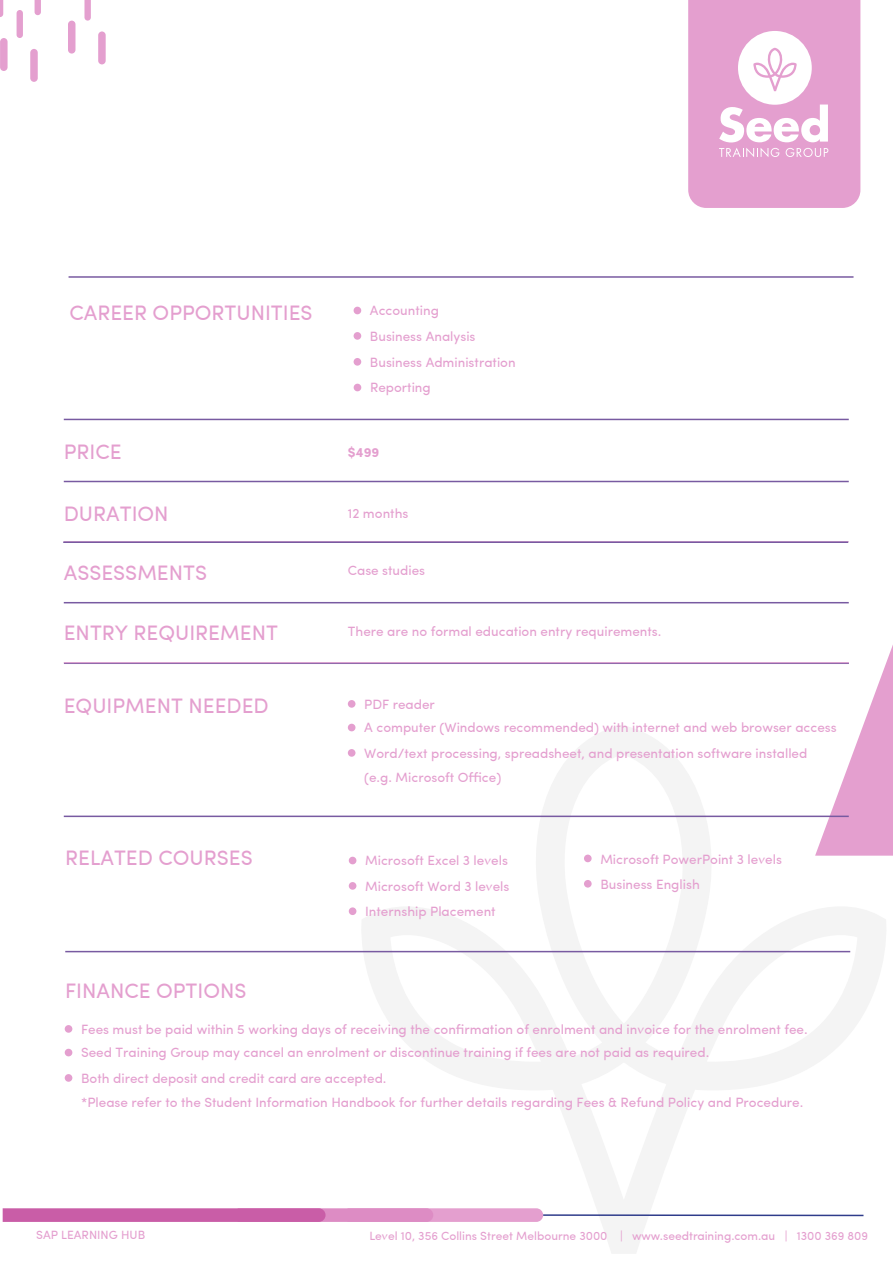
<style>
.page{position:relative;width:893px;height:1263px;background:#fff}
.page>*{position:absolute;margin:0;border:0;box-sizing:border-box;transform-origin:0 0}
.t1{font:21px "Sofia Pro";color:#e49fcf}
.t2{font:13.5px/25.5px "Sofia Pro";color:#e49fcf}
.t3{font:700 13.5px "Sofia Pro";color:#e49fcf}
.t4{font:12px "Sofia Pro";color:#e49fcf}
</style>
<div class="page">
<svg style="left:360px;top:725px;width:526px;height:528px"></svg>
<svg style="left:688px;top:0;width:172px;height:208px"></svg>
<div style="left:17px;top:10px;width:6px;height:28px;background:#e49fcf;border-radius:3px"></div>
<div style="left:0;top:38px;width:8px;height:33px;background:#e49fcf;border-radius:4px"></div>
<svg style="left:0;top:0;width:3px;height:17px"></svg>
<svg style="left:35px;top:0;width:6px;height:15px"></svg>
<div style="left:30px;top:49px;width:8px;height:33px;background:#e49fcf;border-radius:4px"></div>
<svg style="left:84px;top:0;width:7px;height:21px"></svg>
<div style="left:68px;top:21px;width:7px;height:33px;background:#e49fcf;border-radius:4px"></div>
<div style="left:98px;top:31px;width:8px;height:33px;background:#e49fcf;border-radius:4px"></div>
<svg style="left:3px;top:1208px;width:540px;height:14px;background:#d377b6"></svg>
<hr style="left:543px;top:1214px;width:320px;height:2px;background:#2f3c8b">
<svg style="left:815px;top:541px;width:78px;height:315px"></svg>
<hr style="left:64px;top:815px;width:785px;height:2px;background:#785aa1">
<hr style="left:65px;top:951px;width:785px;height:1px;background:#785aa1">
<hr style="left:64px;top:481px;width:785px;height:1px;background:#785aa1">
<hr style="left:63px;top:541px;width:785px;height:2px;background:#785aa1">
<hr style="left:64px;top:662px;width:785px;height:2px;background:#785aa1">
<hr style="left:64px;top:419px;width:785px;height:1px;background:#785aa1">
<hr style="left:69px;top:276px;width:784px;height:2px;background:#785aa1">
<div style="left:354px;top:307px;width:7px;height:7px;background:#e49fcf;border-radius:50%"></div>
<div style="left:354px;top:332px;width:7px;height:8px;background:#e49fcf;border-radius:50%"></div>
<div style="left:354px;top:358px;width:7px;height:8px;background:#e49fcf;border-radius:50%"></div>
<div style="left:354px;top:384px;width:7px;height:7px;background:#e49fcf;border-radius:50%"></div>
<div style="left:348px;top:724px;width:7px;height:7px;background:#e49fcf;border-radius:50%"></div>
<div style="left:348px;top:749px;width:7px;height:8px;background:#e49fcf;border-radius:50%"></div>
<div style="left:348px;top:700px;width:7px;height:8px;background:#e49fcf;border-radius:50%"></div>
<div style="left:65px;top:1049px;width:7px;height:7px;background:#e49fcf;border-radius:50%"></div>
<div style="left:65px;top:1074px;width:7px;height:8px;background:#e49fcf;border-radius:50%"></div>
<div style="left:65px;top:1025px;width:7px;height:8px;background:#e49fcf;border-radius:50%"></div>
<div style="left:349px;top:857px;width:7px;height:7px;background:#e49fcf;border-radius:50%"></div>
<div style="left:349px;top:882px;width:7px;height:8px;background:#e49fcf;border-radius:50%"></div>
<div style="left:349px;top:907px;width:7px;height:8px;background:#e49fcf;border-radius:50%"></div>
<div style="left:584px;top:854px;width:8px;height:8px;background:#e49fcf;border-radius:50%"></div>
<div style="left:584px;top:880px;width:8px;height:7px;background:#e49fcf;border-radius:50%"></div>
<hr style="left:64px;top:602px;width:785px;height:1px;background:#785aa1">
<h1 class="t1" style="left:70px;top:297px;width:245px">CAREER OPPORTUNITIES</h1>
<p class="t2" style="left:370px;top:297px;width:147px">Accounting<br>Business Analysis<br>Business Administration<br>Reporting</p>
<h1 class="t1" style="left:64px;top:436px;width:59px">PRICE</h1>
<h1 class="t1" style="left:64px;top:498px;width:106px">DURATION</h1>
<p class="t3" style="left:348px;top:442px;width:33px">$499</p>
<p class="t2" style="left:348px;top:499px;width:62px">12 months</p>
<h1 class="t1" style="left:64px;top:557px;width:145px">ASSESSMENTS</h1>
<p class="t2" style="left:348px;top:557px;width:79px">Case studies</p>
<h1 class="t1" style="left:64px;top:617px;width:216px">ENTRY REQUIREMENT</h1>
<p class="t2" style="left:348px;top:617px;width:315px">There are no formal education entry requirements.</p>
<h1 class="t1" style="left:64px;top:690px;width:207px">EQUIPMENT NEEDED</h1>
<p class="t2" style="left:364px;top:690px;width:72px">PDF reader</p>
<p class="t2" style="left:364px;top:714px;width:474px">A computer (Windows recommended) with internet and web browser access<br>Word/text processing, spreadsheet, and presentation software installed</p>
<p class="t2" style="left:364px;top:763px;width:139px">(e.g. Microsoft Office)</p>
<h1 class="t1" style="left:65px;top:842px;width:189px">RELATED COURSES</h1>
<p class="t2" style="left:365px;top:847px;width:146px;text-align:justify">Microsoft Excel 3 levels Microsoft Word 3 levels Internship Placement</p>
<p class="t2" style="left:600px;top:845px;width:183px">Microsoft PowerPoint 3 levels<br>Business English</p>
<h1 class="t1" style="left:65px;top:975px;width:183px">FINANCE OPTIONS</h1>
<p class="t2" style="left:81px;top:1015px;width:728px">Fees must be paid within 5 working days of receiving the confirmation of enrolment and invoice for the enrolment fee.</p>
<p class="t2" style="left:81px;top:1039px;width:630px">Seed Training Group may cancel an enrolment or discontinue training if fees are not paid as required.<br>Both direct deposit and credit card are accepted.</p>
<p class="t2" style="left:81px;top:1088px;width:724px">*Please refer to the Student Information Handbook for further details regarding Fees &amp; Refund Policy and Procedure.</p>
<p class="t4" style="left:36px;top:1225px;width:111px">SAP LEARNING HUB</p>
<p class="t4" style="left:369px;top:1226px;width:500px">Level 10, 356 Collins Street Melbourne 3000 | www.seedtraining.com.au | 1300 369 809</p>
</div>
